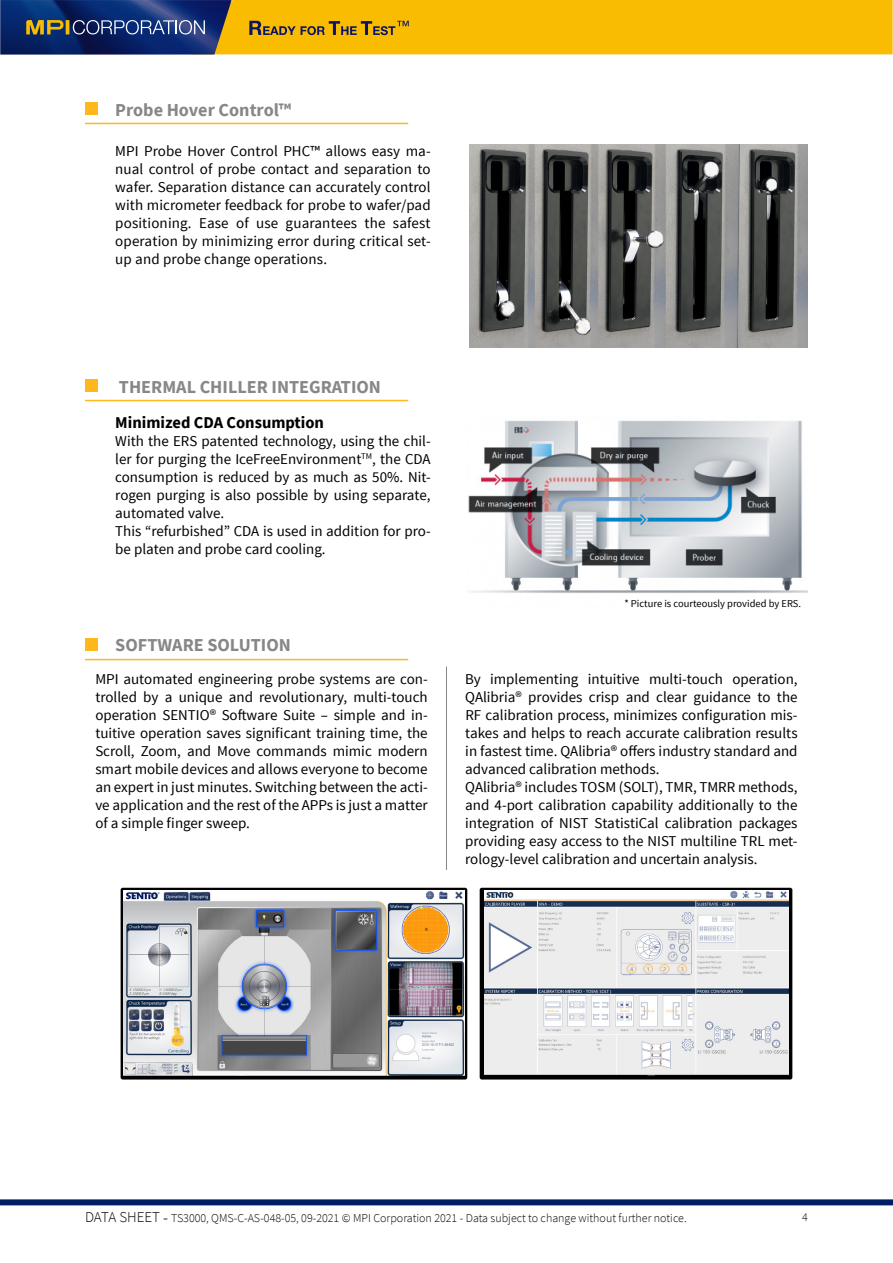
<style>
.page{position:relative;width:893px;height:1263px;background:#fff}
.page>*{position:absolute;margin:0;border:0;box-sizing:border-box;transform-origin:0 0}
.t1{font:700 18.15px "Source Sans Pro";color:#878787}
.t2{font:700 16.5px "Source Sans Pro";color:#000}
.t3{font:15px/18px "Source Sans Pro";color:#000;text-align:justify}
.t4{font:300 12px "Source Sans Pro";color:#000}
.t5{font:10.5px "Source Sans Pro";color:#000}
.s1{font-size:15px}
.s2{font-size:16.5px}
</style>
<div class="page">
<svg style="left:0;top:0;width:893px;height:54px"></svg>
<div style="left:0;top:1199px;width:893px;height:6px;background:#001e62"></div>
<hr style="left:446px;top:666px;width:1px;height:204px;background:#878787">
<img style="left:468px;top:420px;width:340px;height:173px">
<hr style="left:85px;top:400px;width:323px;height:1px;background:#ffb81c">
<hr style="left:85px;top:123px;width:323px;height:1px;background:#ffb81c">
<hr style="left:85px;top:659px;width:323px;height:1px;background:#ffb81c">
<div style="left:85px;top:379px;width:13px;height:13px;background:#ffb81c"></div>
<div style="left:85px;top:102px;width:13px;height:13px;background:#ffb81c"></div>
<div style="left:85px;top:638px;width:13px;height:13px;background:#ffb81c"></div>
<img style="left:470px;top:145px;width:338px;height:202px">
<svg style="left:121px;top:888px;width:346px;height:191px;fill:#000"></svg>
<svg style="left:480px;top:888px;width:312px;height:191px;fill:#000"></svg>
<img style="left:124px;top:891px;width:340px;height:185px">
<img style="left:485px;top:891px;width:304px;height:185px">
<p class="t1" style="left:115px;top:97px;width:178px">Probe Hover Control™</p>
<p class="t3" style="left:115px;top:142px;width:317px">MPI Probe Hover Control PHC™ allows easy ma&shy;nual control of probe contact and separation to wafer. Separation distance can accurately control with micrometer feedback for probe to wafer/pad positioning. Ease of use guarantees the safest operation by minimizing error during critical set&shy;up and probe change operations.</p>
<p class="t1" style="left:119px;top:374px;width:264px">THERMAL CHILLER INTEGRATION</p>
<p class="t2" style="left:115px;top:411px;width:210px">Minimized CDA Consumption</p>
<p class="t3" style="left:115px;top:432px;width:317px;text-align:left">With the ERS patented technology, using the chil&shy;ler for purging the IceFreeEnvironment<sup>TM</sup>, the CDA consumption is reduced by as much as 50%. Nit&shy;rogen purging is also possible by using separate, automated valve.<br>This “refurbished” CDA is used in addition for pro&shy;be platen and probe card cooling.</p>
<p class="t1" style="left:115px;top:632px;width:177px">SOFTWARE SOLUTION</p>
<p class="t5" style="left:624px;top:597px;width:178px">* Picture is courteously provided by ERS.</p>
<p class="t3" style="left:95px;top:670px;width:334px">MPI automated engineering probe systems are con&shy;trolled by a unique and revolutionary, multi-touch operation SENTIO® Software Suite – simple and in&shy;tuitive operation saves significant training time, the Scroll, Zoom, and Move commands mimic modern smart mobile devices and allows everyone to become an expert in just minutes. Switching between the acti&shy;ve application and the rest of the APPs is just a matter of a simple finger sweep.</p>
<p class="t3" style="left:465px;top:670px;width:334px;text-align:left">By implementing intuitive multi-touch operation, QAlibria® provides crisp and clear guidance to the RF calibration process, minimizes configuration mis&shy;takes and helps to reach accurate calibration results in fastest time. QAlibria® offers industry standard and advanced calibration methods.<br>QAlibria® includes TOSM (SOLT), TMR, TMRR methods, and 4-port calibration capability additionally to the integration of NIST StatistiCal calibration packages providing easy access to the NIST multiline TRL met&shy;rology-level calibration and uncertain analysis.</p>
<p class="t4" style="left:85px;top:1210px;width:603px"><span class="s1">DATA SHEET</span> <span class="s2">-</span> TS3000, QMS-C-AS-048-05, 09-2021 © MPI Corporation 2021 - Data subject to change without further notice.</p>
<p class="t4" style="left:802px;top:1209px;width:7px">4</p>
</div>
